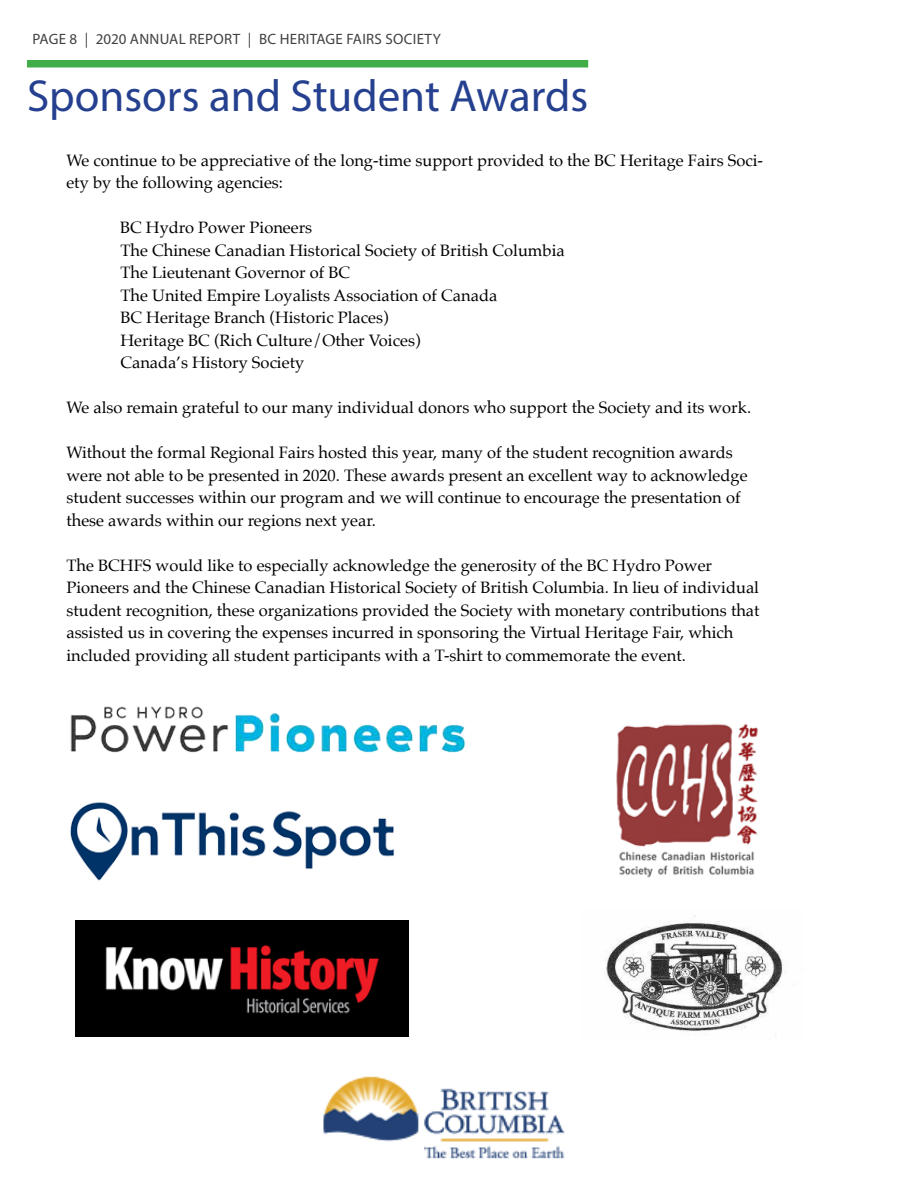
<style>
.page{position:relative;width:918px;height:1188px;background:#fff}
.page>*{position:absolute;margin:0;border:0;box-sizing:border-box;transform-origin:0 0}
.t1{font:45px "Myriad Pro";color:#25408f}
.t2{font:16.5px/22.5px "Palatino";color:#000}
.t3{font:15px "Myriad Pro";letter-spacing:.02em;color:#414042}
</style>
<div class="page">
<div style="left:27px;top:60px;width:561px;height:8px;background:#41ad49"></div>
<img style="left:70px;top:706px;width:396px;height:47px">
<img style="left:70px;top:802px;width:324px;height:79px">
<img style="left:75px;top:921px;width:333px;height:116px">
<img style="left:606px;top:916px;width:177px;height:120px">
<img style="left:616px;top:723px;width:142px;height:155px">
<img style="left:323px;top:1076px;width:242px;height:83px">
<p class="t3" style="left:33px;top:29px;width:410px">PAGE 8 | 2020 ANNUAL REPORT | BC HERITAGE FAIRS SOCIETY</p>
<h1 class="t1" style="left:27px;top:68px;width:563px">Sponsors and Student Awards</h1>
<p class="t2" style="left:66px;top:149px;width:698px">We continue to be appreciative of the long-time support provided to the BC Heritage Fairs Soci&shy;ety by the following agencies:</p>
<p class="t2" style="left:120px;top:216px;width:446px">BC Hydro Power Pioneers<br>The Chinese Canadian Historical Society of British Columbia The Lieutenant Governor of BC<br>The United Empire Loyalists Association of Canada<br>BC Heritage Branch (Historic Places)<br>Heritage BC (Rich Culture/Other Voices)<br>Canada’s History Society</p>
<p class="t2" style="left:66px;top:396px;width:686px">We also remain grateful to our many individual donors who support the Society and its work.</p>
<p class="t2" style="left:66px;top:441px;width:683px">Without the formal Regional Fairs hosted this year, many of the student recognition awards were not able to be presented in 2020. These awards present an excellent way to acknowledge student successes within our program and we will continue to encourage the presentation of these awards within our regions next year.</p>
<p class="t2" style="left:66px;top:554px;width:695px">The BCHFS would like to especially acknowledge the generosity of the BC Hydro Power Pioneers and the Chinese Canadian Historical Society of British Columbia. In lieu of individual student recognition, these organizations provided the Society with monetary contributions that assisted us in covering the expenses incurred in sponsoring the Virtual Heritage Fair, which included providing all student participants with a T-shirt to commemorate the event.</p>
</div>
